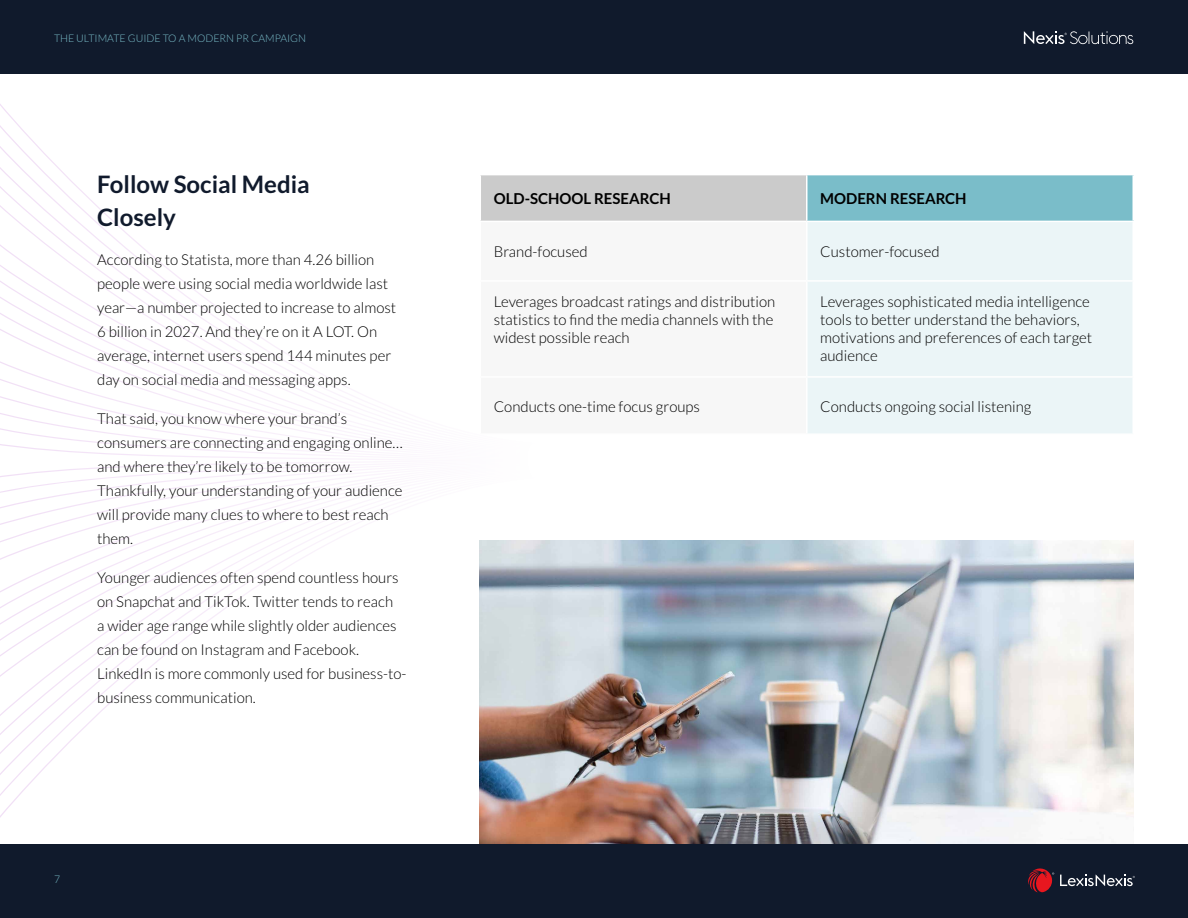
<style>
.page{position:relative;width:1188px;height:918px;background:#fff}
.page>*{position:absolute;margin:0;border:0;box-sizing:border-box;transform-origin:0 0}
.t1{font:700 24px/33px "Lato";color:#101a2c}
.t2{font:300 15px/24px "Lato";color:#000}
.t3{font:700 15px "Lato";color:#000}
.t4{font:300 10.5px "Lato";color:#7abdc9}
</style>
<div class="page">
<div style="left:0;top:0;width:1188px;height:74px;background:#101a2c"></div>
<div style="left:0;top:844px;width:1188px;height:74px;background:#101a2c"></div>
<svg style="left:1060px;top:875px;width:75px;height:11px"></svg>
<svg style="left:1028px;top:868px;width:26px;height:25px"></svg>
<svg style="left:1024px;top:31px;width:109px;height:13px"></svg>
<svg style="left:0;top:288px;width:215px;height:17px"></svg>
<svg style="left:0;top:305px;width:238px;height:17px"></svg>
<svg style="left:0;top:322px;width:290px;height:34px"></svg>
<svg style="left:0;top:356px;width:321px;height:18px"></svg>
<svg style="left:0;top:374px;width:359px;height:19px"></svg>
<svg style="left:0;top:540px;width:530px;height:187px"></svg>
<svg style="left:0;top:665px;width:480px;height:21px"></svg>
<svg style="left:0;top:649px;width:480px;height:16px"></svg>
<svg style="left:0;top:540px;width:529px;height:109px"></svg>
<svg style="left:0;top:616px;width:480px;height:17px"></svg>
<svg style="left:0;top:599px;width:480px;height:17px"></svg>
<svg style="left:0;top:565px;width:480px;height:34px"></svg>
<svg style="left:0;top:547px;width:480px;height:18px"></svg>
<svg style="left:0;top:529px;width:528px;height:18px"></svg>
<svg style="left:0;top:393px;width:368px;height:136px"></svg>
<div style="left:480px;top:175px;width:327px;height:46px;background:#cbcbcb"></div>
<div style="left:807px;top:175px;width:326px;height:46px;background:#7abdc9"></div>
<div style="left:808px;top:222px;width:324px;height:211px;background:#ebf5f7"></div>
<hr style="left:480px;top:175px;width:1px;height:46px;background:#fff">
<hr style="left:806px;top:175px;width:2px;height:46px;background:#fff">
<hr style="left:1132px;top:175px;width:2px;height:46px;background:#fff">
<hr style="left:807px;top:280px;width:327px;height:2px;background:#fff">
<hr style="left:807px;top:376px;width:327px;height:2px;background:#fff">
<img style="left:480px;top:541px;width:654px;height:303px">
<p class="t4" style="left:54px;top:33px;width:254px">THE ULTIMATE GUIDE TO A MODERN PR CAMPAIGN</p>
<h1 class="t1" style="left:97px;top:168px;width:214px">Follow Social Media<br>Closely</h1>
<p class="t2" style="left:97px;top:248px;width:301px">According to Statista, more than 4.26 billion people were using social media worldwide last year—a number projected to increase to almost 6 billion in 2027. And they’re on it A LOT. On average, internet users spend 144 minutes per day on social media and messaging apps.</p>
<p class="t2" style="left:97px;top:407px;width:307px">That said, you know where your brand’s consumers are connecting and engaging online… and where they’re likely to be tomorrow.<br>Thankfully, your understanding of your audience will provide many clues to where to best reach them.</p>
<p class="t2" style="left:97px;top:566px;width:311px">Younger audiences often spend countless hours on Snapchat and TikTok. Twitter tends to reach<br>a wider age range while slightly older audiences can be found on Instagram and Facebook.<br>LinkedIn is more commonly used for business-to&shy;business communication.</p>
<p class="t4" style="left:54px;top:874px;width:8px">7</p>
<p class="t3" style="left:494px;top:190px;width:178px">OLD-SCHOOL RESEARCH</p>
<p class="t3" style="left:820px;top:190px;width:148px">MODERN RESEARCH</p>
<p class="t2" style="left:494px;top:240px;width:95px">Brand-focused</p>
<p class="t2" style="left:820px;top:240px;width:121px">Customer-focused</p>
<p class="t2" style="left:494px;top:292px;width:283px;line-height:18px">Leverages broadcast ratings and distribution statistics to find the media channels with the widest possible reach</p>
<p class="t2" style="left:820px;top:292px;width:273px;line-height:18px">Leverages sophisticated media intelligence tools to better understand the behaviors, motivations and preferences of each target audience</p>
<p class="t2" style="left:494px;top:394px;width:208px">Conducts one-time focus groups</p>
<p class="t2" style="left:820px;top:394px;width:213px">Conducts ongoing social listening</p>
</div>
